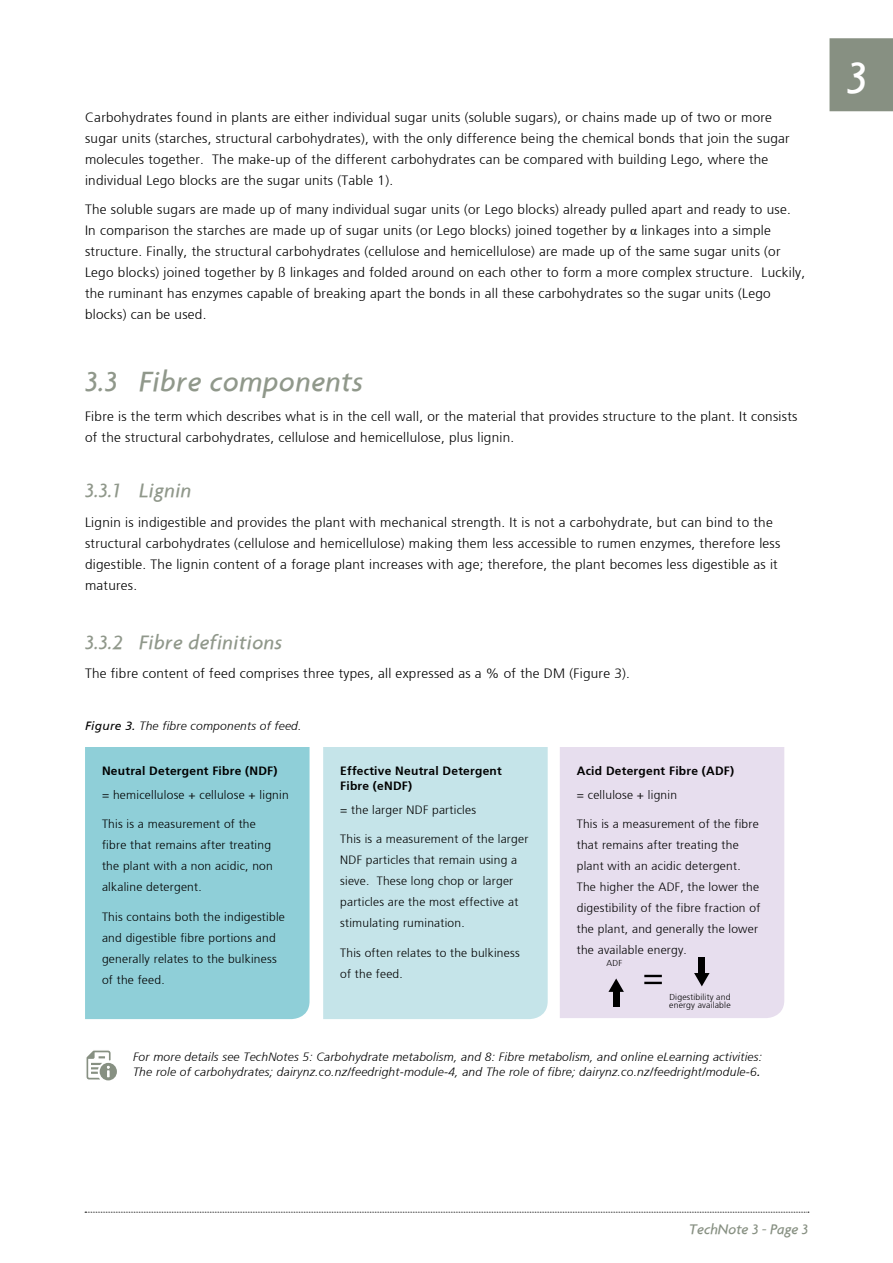
<style>
.page{position:relative;width:893px;height:1263px;background:#fff}
.page>*{position:absolute;margin:0;border:0;box-sizing:border-box;transform-origin:0 0}
.t1{font:italic 500 48px "Agenda";color:#fff}
.t2{font:italic 500 30px "Agenda";letter-spacing:.02em;color:#90988b}
.t3{font:italic 500 21px "Agenda";letter-spacing:.02em;color:#90988b}
.t4{font:italic 500 15px "Agenda";color:#879082}
.t5{font:300 13.5px/21px "Frutiger";letter-spacing:.02em;color:#000}
.t6{font:300 12px/21px "Frutiger";letter-spacing:.02em;color:#000}
.t7{font:italic 300 12px/15px "Frutiger";letter-spacing:.02em;color:#000}
.t8{font:700 12px/15px "Frutiger";letter-spacing:.02em;color:#000}
.t9{font:300 8.55px/8.6px "Frutiger";letter-spacing:.02em;color:#000}
.s1{font-family:"Times New Roman";font-weight:400}
.s2{font-weight:400}
</style>
<div class="page">
<svg style="left:85px;top:1212px;width:724px;height:1px"></svg>
<div style="left:829px;top:38px;width:64px;height:73px;background:#879082"></div>
<div style="left:85px;top:747px;width:225px;height:272px;background:#8fcfd8"></div>
<div style="left:323px;top:747px;width:225px;height:272px;background:#c5e4e9"></div>
<div style="left:560px;top:747px;width:224px;height:271px;background:#e7deee"></div>
<svg style="left:608px;top:978px;width:16px;height:14px"></svg>
<div style="left:613px;top:986px;width:6px;height:21px;background:#000"></div>
<svg style="left:694px;top:973px;width:16px;height:13px"></svg>
<div style="left:699px;top:957px;width:6px;height:21px;background:#000"></div>
<svg style="left:644px;top:975px;width:18px;height:9px"></svg>
<svg style="left:86px;top:1050px;width:31px;height:31px"></svg>
<p class="t5" style="left:85px;top:107px;width:706px">Carbohydrates found in plants are either individual sugar units (soluble sugars), or chains made up of two or more sugar units (starches, structural carbohydrates), with the only difference being the chemical bonds that join the sugar molecules together. The make-up of the different carbohydrates can be compared with building Lego, where the individual Lego blocks are the sugar units (Table 1).</p>
<p class="t5" style="left:85px;top:199px;width:722px">The soluble sugars are made up of many individual sugar units (or Lego blocks) already pulled apart and ready to use.<br>In comparison the starches are made up of sugar units (or Lego blocks) joined together by <span class="s1">α</span> linkages into a simple structure. Finally, the structural carbohydrates (cellulose and hemicellulose) are made up of the same sugar units (or Lego blocks) joined together by ß linkages and folded around on each other to form a more complex structure. Luckily, the ruminant has enzymes capable of breaking apart the bonds in all these carbohydrates so the sugar units (Lego blocks) can be used.</p>
<h2 class="t2" style="left:85px;top:364px;width:280px">3.3 Fibre components</h2>
<p class="t5" style="left:85px;top:406px;width:714px">Fibre is the term which describes what is in the cell wall, or the material that provides structure to the plant. It consists of the structural carbohydrates, cellulose and hemicellulose, plus lignin.</p>
<h3 class="t3" style="left:85px;top:477px;width:108px">3.3.1 Lignin</h3>
<p class="t5" style="left:85px;top:511px;width:697px">Lignin is indigestible and provides the plant with mechanical strength. It is not a carbohydrate, but can bind to the structural carbohydrates (cellulose and hemicellulose) making them less accessible to rumen enzymes, therefore less digestible. The lignin content of a forage plant increases with age; therefore, the plant becomes less digestible as it matures.</p>
<h3 class="t3" style="left:85px;top:629px;width:199px">3.3.2 Fibre definitions</h3>
<p class="t5" style="left:85px;top:663px;width:546px">The fibre content of feed comprises three types, all expressed as a % of the DM (Figure 3).</p>
<p class="t7" style="left:85px;top:719px;width:218px"><span class="s2">Figure 3.</span> The fibre components of feed.</p>
<p class="t8" style="left:102px;top:764px;width:177px">Neutral Detergent Fibre (NDF)</p>
<p class="t6" style="left:102px;top:784px;width:188px">= hemicellulose + cellulose + lignin</p>
<p class="t6" style="left:102px;top:814px;width:172px">This is a measurement of the fibre that remains after treating the plant with a non acidic, non alkaline detergent.</p>
<p class="t6" style="left:102px;top:906px;width:184px">This contains both the indigestible and digestible fibre portions and generally relates to the bulkiness of the feed.</p>
<p class="t8" style="left:340px;top:764px;width:163px">Effective Neutral Detergent<br>Fibre (eNDF)</p>
<p class="t6" style="left:340px;top:799px;width:137px">= the larger NDF particles</p>
<p class="t6" style="left:340px;top:829px;width:190px">This is a measurement of the larger<br>NDF particles that remain using a sieve. These long chop or larger particles are the most effective at stimulating rumination.</p>
<p class="t6" style="left:340px;top:942px;width:181px">This often relates to the bulkiness of the feed.</p>
<p class="t8" style="left:577px;top:764px;width:159px">Acid Detergent Fibre (ADF)</p>
<p class="t6" style="left:577px;top:784px;width:102px">= cellulose + lignin</p>
<p class="t6" style="left:577px;top:814px;width:185px">This is a measurement of the fibre that remains after treating the plant with an acidic detergent.<br>The higher the ADF, the lower the digestibility of the fibre fraction of the plant, and generally the lower the available energy.</p>
<p class="t9" style="left:606px;top:959px;width:17px">ADF</p>
<p class="t9" style="left:669px;top:992px;width:63px">Digestibility and energy available</p>
<p class="t7" style="left:133px;top:1049px;width:630px">For more details see TechNotes 5: Carbohydrate metabolism, and 8: Fibre metabolism, and online eLearning activities:<br>The role of carbohydrates; dairynz.co.nz/feedright-module-4, and The role of fibre; dairynz.co.nz/feedright/module-6<span class="s2">.</span></p>
<h1 class="t1" style="left:847px;top:48px;width:22px">3</h1>
<p class="t4" style="left:689px;top:1220px;width:120px">TechNote 3 - Page 3</p>
</div>
